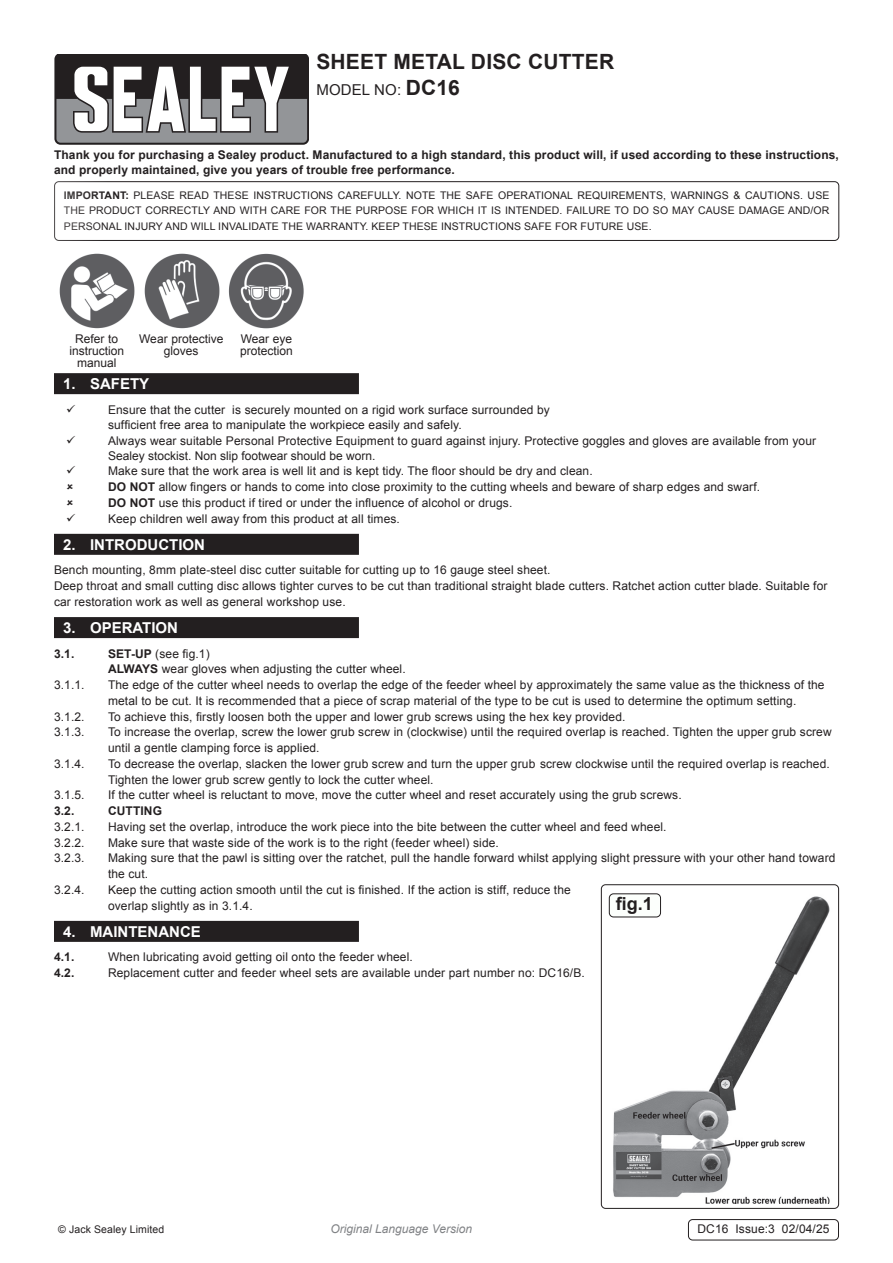
<style>
.page{position:relative;width:893px;height:1263px;background:#fff}
.page>*{position:absolute;margin:0;border:0;box-sizing:border-box;transform-origin:0 0}
.Product_Description{font:700 21px "Arial";letter-spacing:.01em;color:#231f20}
.t1{font:700 18px "Arial";color:#231f20}
.t2{font:700 15px "Arial";color:#fff}
.Instructions_Model_No{font:15px "Arial";letter-spacing:.01em;color:#231f20}
.Body{font:12px/15.8px "Arial";letter-spacing:.01em;color:#231f20}
.Body-2{font:700 12px/15.8px "Arial";letter-spacing:.01em;color:#231f20}
.t3{font:italic 12px "Arial";color:#808285}
.Body__Footer{font:12px "Arial";letter-spacing:.01em;color:#231f20}
.Body__Justified__7pt{font:10.5px/15.8px "Arial";letter-spacing:.01em;color:#231f20;text-align:justify}
.s1{font-weight:700;font-size:21px}
.s2{font-weight:700}
</style>
<div class="page">
<svg style="left:54px;top:54px;width:255px;height:90px"></svg>
<div style="left:54px;top:181px;width:785px;height:60px;border:1px solid #231f20;border-radius:4px"></div>
<div style="left:54px;top:373px;width:305px;height:21px;background:#231f20"></div>
<div style="left:54px;top:534px;width:305px;height:21px;background:#231f20"></div>
<div style="left:54px;top:617px;width:305px;height:21px;background:#231f20"></div>
<div style="left:54px;top:921px;width:305px;height:21px;background:#231f20"></div>
<img style="left:608px;top:896px;width:222px;height:307px">
<div style="left:601px;top:884px;width:238px;height:325px;border:1px solid #231f20;border-radius:4px"></div>
<img style="left:59px;top:253px;width:245px;height:76px">
<div style="left:688px;top:1219px;width:151px;height:21px;border:1px solid #231f20;border-radius:4px"></div>
<div style="left:609px;top:894px;width:51px;height:23px;background:#fcfffc;border-radius:4px"></div>
<div style="left:609px;top:893px;width:52px;height:24px;border:1px solid #231f20;border-radius:4px"></div>
<p class="Product_Description" style="left:316px;top:48px;width:299px">SHEET METAL DISC CUTTER</p>
<p class="Instructions_Model_No" style="left:316px;top:80px;width:145px">MODEL NO: <span class="s1">DC16</span></p>
<p class="Body-2" style="left:54px;top:147px;width:786px">Thank you for purchasing a Sealey product. Manufactured to a high standard, this product will, if used according to these instructions, and properly maintained, give you years of trouble free performance.</p>
<p class="Body__Justified__7pt" style="left:64px;top:187px;width:767px"><span class="s2">IMPORTANT:</span> PLEASE READ THESE INSTRUCTIONS CAREFULLY. NOTE THE SAFE OPERATIONAL REQUIREMENTS, WARNINGS &amp; CAUTIONS. USE THE PRODUCT CORRECTLY AND WITH CARE FOR THE PURPOSE FOR WHICH IT IS INTENDED. FAILURE TO DO SO MAY CAUSE DAMAGE AND/OR PERSONAL INJURY AND WILL INVALIDATE THE WARRANTY. KEEP THESE INSTRUCTIONS SAFE FOR FUTURE USE.</p>
<p class="Body" style="left:69px;top:332px;width:56px;line-height:12px;text-align:center">Refer to instruction</p>
<p class="Body" style="left:77px;top:355px;width:41px">manual</p>
<p class="Body" style="left:139px;top:332px;width:86px;line-height:12px;text-align:center">Wear protective gloves</p>
<p class="Body" style="left:241px;top:331px;width:53px">Wear eye</p>
<p class="Body" style="left:240px;top:343px;width:54px">protection</p>
<p class="t2" style="left:63px;top:374px;width:88px">1. SAFETY</p>
<p class="Body" style="left:108px;top:402px;width:443px">Ensure that the cutter is securely mounted on a rigid work surface surrounded by</p>
<p class="Body" style="left:108px;top:417px;width:355px">sufficient free area to manipulate the workpiece easily and safely.</p>
<p class="Body" style="left:108px;top:433px;width:710px">Always wear suitable Personal Protective Equipment to guard against injury. Protective goggles and gloves are available from your</p>
<p class="Body" style="left:108px;top:448px;width:269px">Sealey stockist. Non slip footwear should be worn.</p>
<p class="Body" style="left:108px;top:463px;width:486px">Make sure that the work area is well lit and is kept tidy. The floor should be dry and clean.</p>
<p class="Body" style="left:108px;top:479px;width:654px"><span class="s2">DO NOT</span> allow fingers or hands to come into close proximity to the cutting wheels and beware of sharp edges and swarf.</p>
<p class="Body" style="left:108px;top:495px;width:406px"><span class="s2">DO NOT</span> use this product if tired or under the influence of alcohol or drugs.</p>
<p class="Body" style="left:108px;top:511px;width:293px">Keep children well away from this product at all times.</p>
<p class="t2" style="left:63px;top:534px;width:143px">2. INTRODUCTION</p>
<p class="Body" style="left:54px;top:562px;width:498px">Bench mounting, 8mm plate-steel disc cutter suitable for cutting up to 16 gauge steel sheet.</p>
<p class="Body" style="left:54px;top:578px;width:775px">Deep throat and small cutting disc allows tighter curves to be cut than traditional straight blade cutters. Ratchet action cutter blade. Suitable for car restoration work as well as general workshop use.</p>
<p class="t2" style="left:63px;top:617px;width:117px">3. OPERATION</p>
<p class="Body-2" style="left:54px;top:646px;width:22px">3.1.</p>
<p class="Body" style="left:108px;top:646px;width:103px"><span class="s2">SET-UP</span> (see fig.1)</p>
<p class="Body" style="left:108px;top:661px;width:299px"><span class="s2">ALWAYS</span> wear gloves when adjusting the cutter wheel.</p>
<p class="Body" style="left:54px;top:677px;width:32px">3.1.1.</p>
<p class="Body" style="left:108px;top:677px;width:718px">The edge of the cutter wheel needs to overlap the edge of the feeder wheel by approximately the same value as the thickness of the metal to be cut. It is recommended that a piece of scrap material of the type to be cut is used to determine the optimum setting.</p>
<p class="Body" style="left:54px;top:709px;width:32px">3.1.2.</p>
<p class="Body" style="left:108px;top:709px;width:519px">To achieve this, firstly loosen both the upper and lower grub screws using the hex key provided.</p>
<p class="Body" style="left:54px;top:724px;width:32px">3.1.3.</p>
<p class="Body" style="left:108px;top:724px;width:725px">To increase the overlap, screw the lower grub screw in (clockwise) until the required overlap is reached. Tighten the upper grub screw until a gentle clamping force is applied.</p>
<p class="Body" style="left:54px;top:756px;width:32px">3.1.4.</p>
<p class="Body" style="left:108px;top:756px;width:723px">To decrease the overlap, slacken the lower grub screw and turn the upper grub screw clockwise until the required overlap is reached.<br>Tighten the lower grub screw gently to lock the cutter wheel.</p>
<p class="Body" style="left:54px;top:787px;width:32px">3.1.5.</p>
<p class="Body" style="left:108px;top:787px;width:575px">If the cutter wheel is reluctant to move, move the cutter wheel and reset accurately using the grub screws.</p>
<p class="Body-2" style="left:54px;top:803px;width:22px">3.2.</p>
<p class="Body-2" style="left:108px;top:803px;width:56px">CUTTING</p>
<p class="Body" style="left:54px;top:819px;width:32px">3.2.1.</p>
<p class="Body" style="left:108px;top:819px;width:560px">Having set the overlap, introduce the work piece into the bite between the cutter wheel and feed wheel.</p>
<p class="Body" style="left:54px;top:835px;width:32px">3.2.2.</p>
<p class="Body" style="left:108px;top:835px;width:392px">Make sure that waste side of the work is to the right (feeder wheel) side.</p>
<p class="Body" style="left:54px;top:850px;width:32px">3.2.3.</p>
<p class="Body" style="left:108px;top:850px;width:729px">Making sure that the pawl is sitting over the ratchet, pull the handle forward whilst applying slight pressure with your other hand toward the cut.</p>
<p class="Body" style="left:54px;top:882px;width:32px">3.2.4.</p>
<p class="Body" style="left:108px;top:882px;width:464px">Keep the cutting action smooth until the cut is finished. If the action is stiff, reduce the overlap slightly as in 3.1.4.</p>
<p class="t2" style="left:63px;top:921px;width:139px">4. MAINTENANCE</p>
<p class="Body-2" style="left:54px;top:950px;width:22px">4.1.</p>
<p class="Body" style="left:108px;top:949px;width:306px">When lubricating avoid getting oil onto the feeder wheel.</p>
<p class="Body-2" style="left:54px;top:965px;width:22px">4.2.</p>
<p class="Body" style="left:108px;top:965px;width:478px">Replacement cutter and feeder wheel sets are available under part number no: DC16/B.</p>
<p class="t1" style="left:616px;top:892px;width:39px">fig.1</p>
<p class="Body__Justified__7pt" style="left:58px;top:1221px;width:108px">© Jack Sealey Limited</p>
<p class="t3" style="left:330px;top:1220px;width:143px">Original Language Version</p>
<p class="Body__Footer" style="left:697px;top:1221px;width:134px">DC16 Issue:3 02/04/25</p>
</div>
